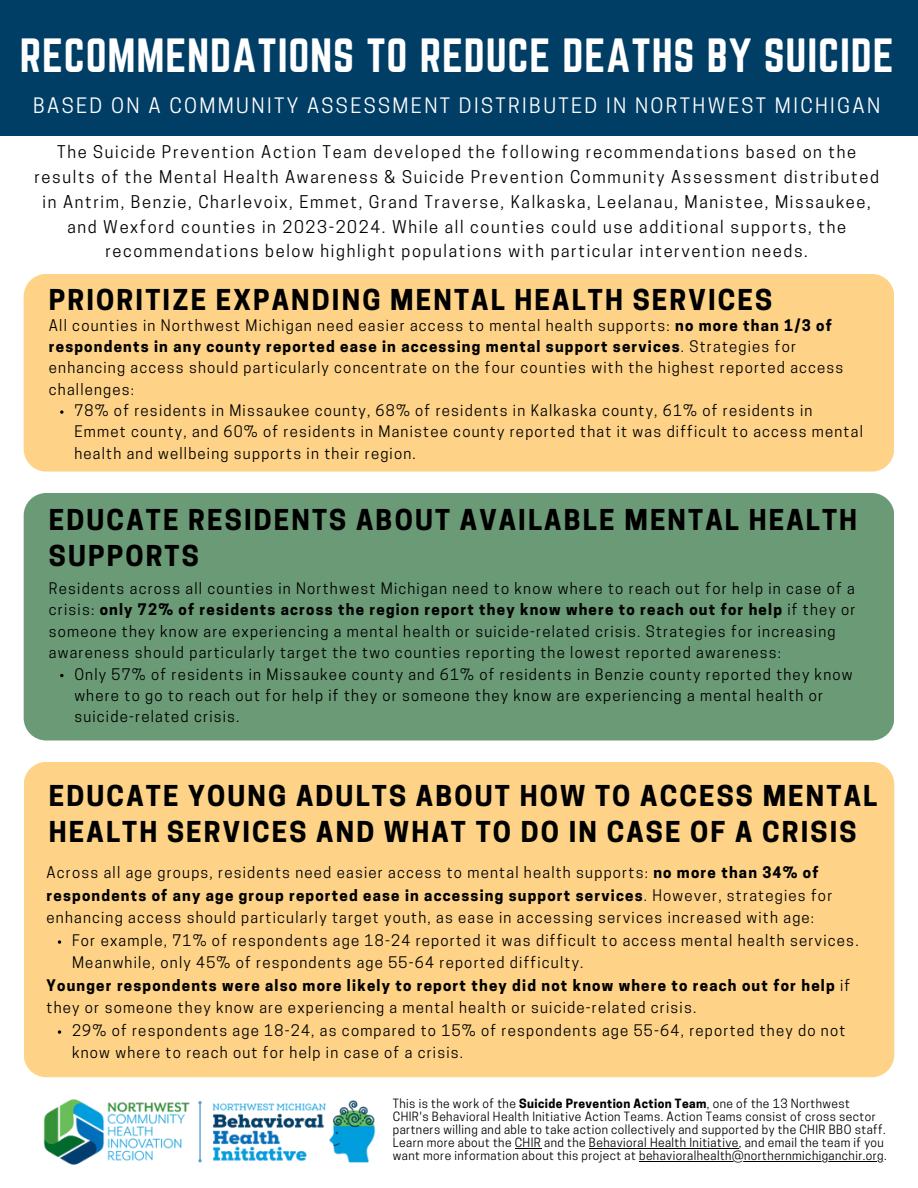
<style>
.page{position:relative;width:918px;height:1188px;background:#fff}
.page>*{position:absolute;margin:0;border:0;box-sizing:border-box;transform-origin:0 0}
.t1{font:42px "Norwester";letter-spacing:.02em;color:#fff}
.t2{font:700 27px/36px "Cooper Hewitt";letter-spacing:.08em;color:#000}
.t3{font:19.95px "Cooper Hewitt";letter-spacing:.12em;color:#fff}
.t4{font:16.5px/24.8px "Cooper Hewitt";letter-spacing:.1em;color:#000;text-align:center}
.t5{font:15px/21.3px "Cooper Hewitt";letter-spacing:.08em;color:#000}
.t6{font:700 15px/22.5px "Cooper Hewitt";letter-spacing:.08em;color:#000}
.t7{font:12px/13px "Cooper Hewitt";letter-spacing:.035em;color:#000}
.s1{font-weight:700}
.s2{font-weight:400}
</style>
<div class="page">
<img style="left:43px;top:1099px;width:333px;height:66px">
<div style="left:0;top:0;width:918px;height:135px;background:#003e66"></div>
<div style="left:24px;top:762px;width:870px;height:315px;background:#fed387;border-radius:22px"></div>
<div style="left:24px;top:274px;width:870px;height:198px;background:#fed387;border-radius:22px"></div>
<svg style="left:60px;top:410px;width:4px;height:4px"></svg>
<div style="left:24px;top:493px;width:870px;height:248px;background:#6b9b76;border-radius:22px"></div>
<svg style="left:60px;top:674px;width:4px;height:3px"></svg>
<svg style="left:58px;top:940px;width:3px;height:4px"></svg>
<svg style="left:58px;top:1030px;width:3px;height:4px"></svg>
<svg style="left:515px;top:1148px;width:26px;height:1px"></svg>
<hr style="left:589px;top:1148px;width:150px;height:1px;background:#000">
<hr style="left:639px;top:1161px;width:245px;height:1px;background:#000">
<h3 class="t1" style="left:20px;top:30px;width:875px">RECOMMENDATIONS TO REDUCE DEATHS BY SUICIDE</h3>
<h4 class="t3" style="left:33px;top:98px;width:849px">BASED ON A COMMUNITY ASSESSMENT DISTRIBUTED IN NORTHWEST MICHIGAN</h4>
<p class="t4" style="left:34px;top:142px;width:846px">The Suicide Prevention Action Team developed the following recommendations based on the results of the Mental Health Awareness &amp; Suicide Prevention Community Assessment distributed in Antrim, Benzie, Charlevoix, Emmet, Grand Traverse, Kalkaska, Leelanau, Manistee, Missaukee, and Wexford counties in 2023-2024. While all counties could use additional supports, the recommendations below highlight populations with particular intervention needs.</p>
<h2 class="t2" style="left:49px;top:285px;width:725px">PRIORITIZE EXPANDING MENTAL HEALTH SERVICES</h2>
<h4 class="t5" style="left:49px;top:316px;width:796px">All counties in Northwest Michigan need easier access to mental health supports: <span class="s1">no more than 1/3 of respondents in any county reported ease in accessing mental support services</span>. Strategies for enhancing access should particularly concentrate on the four counties with the highest reported access challenges:</h4>
<p class="t5" style="left:74px;top:402px;width:790px">78% of residents in Missaukee county, 68% of residents in Kalkaska county, 61% of residents in<br>Emmet county, and 60% of residents in Manistee county reported that it was difficult to access mental health and wellbeing supports in their region.</p>
<h2 class="t2" style="left:49px;top:506px;width:810px">EDUCATE RESIDENTS ABOUT AVAILABLE MENTAL HEALTH<br>SUPPORTS</h2>
<h4 class="t5" style="left:49px;top:580px;width:808px">Residents across all counties in Northwest Michigan need to know where to reach out for help in case of a crisis: <span class="s1">only 72% of residents across the region report they know where to reach out for help</span> if they or someone they know are experiencing a mental health or suicide-related crisis. Strategies for increasing awareness should particularly target the two counties reporting the lowest reported awareness:</h4>
<p class="t5" style="left:74px;top:665px;width:780px">Only 57% of residents in Missaukee county and 61% of residents in Benzie county reported they know where to go to reach out for help if they or someone they know are experiencing a mental health or suicide-related crisis.</p>
<h2 class="t2" style="left:49px;top:781px;width:830px">EDUCATE YOUNG ADULTS ABOUT HOW TO ACCESS MENTAL<br>HEALTH SERVICES AND WHAT TO DO IN CASE OF A CRISIS</h2>
<h4 class="t5" style="left:47px;top:863px;width:787px;line-height:22.5px">Across all age groups, residents need easier access to mental health supports: <span class="s1">no more than 34% of respondents of any age group reported ease in accessing support services</span>. However, strategies for enhancing access should particularly target youth, as ease in accessing services increased with age:</h4>
<p class="t5" style="left:72px;top:931px;width:788px;line-height:22.5px">For example, 71% of respondents age 18-24 reported it was difficult to access mental health services.<br>Meanwhile, only 45% of respondents age 55-64 reported difficulty.</p>
<h4 class="t6" style="left:47px;top:976px;width:805px">Younger respondents were also more likely to report they did not know where to reach out for help <span class="s2">if they or someone they know are experiencing a mental health or suicide-related crisis.</span></h4>
<p class="t5" style="left:72px;top:1021px;width:775px;line-height:22.5px">29% of respondents age 18-24, as compared to 15% of respondents age 55-64, reported they do not know where to reach out for help in case of a crisis.</p>
<p class="t7" style="left:393px;top:1099px;width:495px">This is the work of the <span class="s1">Suicide Prevention Action Team</span>, one of the 13 Northwest CHIR's Behavioral Health Initiative Action Teams. Action Teams consist of cross sector partners willing and able to take action collectively and supported by the CHIR BBO staff.<br>Learn more about the CHIR and the Behavioral Health Initiative, and email the team if you want more information about this project at behavioralhealth@northernmichiganchir.org.</p>
</div>
